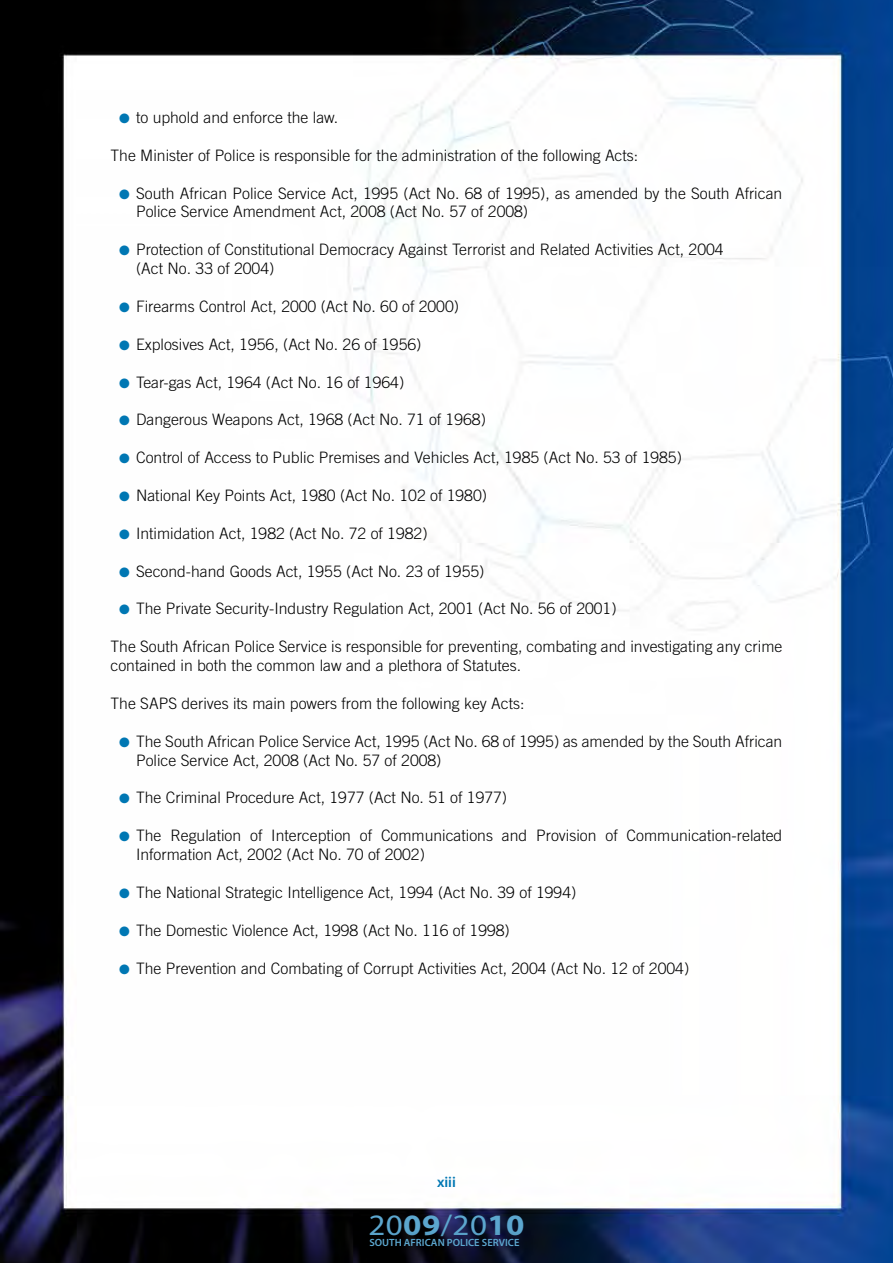
<style>
.page{position:relative;width:893px;height:1263px;background:#fff}
.page>*{position:absolute;margin:0;border:0;box-sizing:border-box;transform-origin:0 0}
.t1{font:29.7px "Myriad Pro";color:#5ca7cf;scale:1.11 1}
.t2{font:300 15.75px/18.9px "Trade Gothic";color:#000}
.t3{font:600 15px "Myriad Pro";color:#0077b3}
.t4{font:600 10.5px "Myriad Pro";color:#5ca7cf}
.s1{color:#0077b3}
.s2{font-weight:700}
</style>
<div class="page">
<img style="left:0;top:0;width:893px;height:1263px">
<div style="left:358px;top:1227px;width:175px;height:35px;background:#000;opacity:.85"></div>
<p class="t2" style="left:119px;top:108px;width:221px"><span class="s1">●</span> to uphold and enforce the law.</p>
<p class="t2" style="left:111px;top:146px;width:529px">The Minister of Police is responsible for the administration of the following Acts:</p>
<p class="t2" style="left:136px;top:183px;width:648px;text-indent:-17px"><span class="s1">●</span> South African Police Service Act, 1995 (Act No. 68 of 1995), as amended by the South African<br>Police Service Amendment Act, 2008 (Act No. 57 of 2008)</p>
<p class="t2" style="left:136px;top:240px;width:589px;text-indent:-17px"><span class="s1">●</span> Protection of Constitutional Democracy Against Terrorist and Related Activities Act, 2004 (Act No. 33 of 2004)</p>
<p class="t2" style="left:119px;top:297px;width:341px"><span class="s1">●</span> Firearms Control Act, 2000 (Act No. 60 of 2000)</p>
<p class="t2" style="left:119px;top:335px;width:304px"><span class="s1">●</span> Explosives Act, 1956, (Act No. 26 of 1956)</p>
<p class="t2" style="left:119px;top:372px;width:287px"><span class="s1">●</span> Tear-gas Act, 1964 (Act No. 16 of 1964)</p>
<p class="t2" style="left:119px;top:410px;width:368px"><span class="s1">●</span> Dangerous Weapons Act, 1968 (Act No. 71 of 1968)</p>
<p class="t2" style="left:119px;top:448px;width:564px"><span class="s1">●</span> Control of Access to Public Premises and Vehicles Act, 1985 (Act No. 53 of 1985)</p>
<p class="t2" style="left:119px;top:486px;width:369px"><span class="s1">●</span> National Key Points Act, 1980 (Act No. 102 of 1980)</p>
<p class="t2" style="left:119px;top:524px;width:310px"><span class="s1">●</span> Intimidation Act, 1982 (Act No. 72 of 1982)</p>
<p class="t2" style="left:119px;top:561px;width:367px"><span class="s1">●</span> Second-hand Goods Act, 1955 (Act No. 23 of 1955)</p>
<p class="t2" style="left:119px;top:599px;width:499px"><span class="s1">●</span> The Private Security-Industry Regulation Act, 2001 (Act No. 56 of 2001)</p>
<p class="t2" style="left:111px;top:637px;width:673px">The South African Police Service is responsible for preventing, combating and investigating any crime contained in both the common law and a plethora of Statutes.</p>
<p class="t2" style="left:111px;top:694px;width:415px">The SAPS derives its main powers from the following key Acts:</p>
<p class="t2" style="left:136px;top:731px;width:648px;text-indent:-17px"><span class="s1">●</span> The South African Police Service Act, 1995 (Act No. 68 of 1995) as amended by the South African<br>Police Service Act, 2008 (Act No. 57 of 2008)</p>
<p class="t2" style="left:119px;top:788px;width:390px"><span class="s1">●</span> The Criminal Procedure Act, 1977 (Act No. 51 of 1977)</p>
<p class="t2" style="left:136px;top:826px;width:648px;text-indent:-17px"><span class="s1">●</span> The Regulation of Interception of Communications and Provision of Communication-related<br>Information Act, 2002 (Act No. 70 of 2002)</p>
<p class="t2" style="left:119px;top:883px;width:459px"><span class="s1">●</span> The National Strategic Intelligence Act, 1994 (Act No. 39 of 1994)</p>
<p class="t2" style="left:119px;top:920px;width:392px"><span class="s1">●</span> The Domestic Violence Act, 1998 (Act No. 116 of 1998)</p>
<p class="t2" style="left:119px;top:958px;width:572px"><span class="s1">●</span> The Prevention and Combating of Corrupt Activities Act, 2004 (Act No. 12 of 2004)</p>
<p class="t3" style="left:437px;top:1173px;width:20px">xiii</p>
<h1 class="t1" style="left:368px;top:1207px;width:142px">20<span class="s2">09</span>/20<span class="s2">10</span></h1>
<p class="t4" style="left:369px;top:1236px;width:152px">SOUTH AFRICAN POLICE SERVICE</p>
</div>
